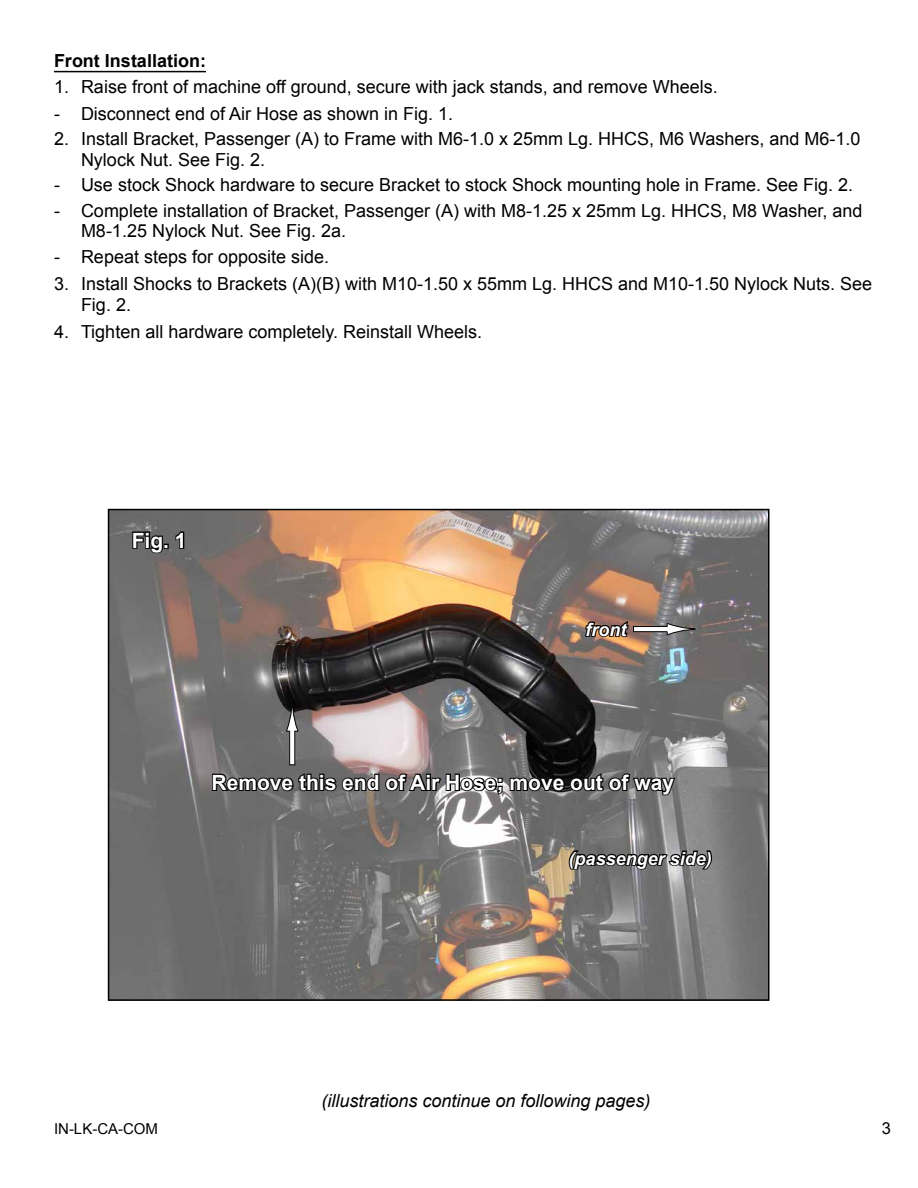
<style>
.page{position:relative;width:918px;height:1188px;background:#fff}
.page>*{position:absolute;margin:0;border:0;box-sizing:border-box;transform-origin:0 0}
.t1{font:700 21px "Arial";color:#fff}
.t2{font:18px/20.2px "Arial";color:#000}
.t3{font:italic 18px "Arial";color:#000}
.t4{font:italic 700 18px "Arial";color:#fff}
.t5{font:700 18px "Arial";color:#000}
.t6{font:16.5px "Arial";color:#000}
.t7{font:15px "Arial";color:#000}
</style>
<div class="page">
<img style="left:111px;top:512px;width:656px;height:486px">
<div style="left:108px;top:509px;width:662px;height:492px;border:2px solid #000"></div>
<svg style="left:211px;top:759px;width:466px;height:38px;background:#565454"></svg>
<svg style="left:567px;top:849px;width:147px;height:22px;background:#454443"></svg>
<div style="left:290px;top:731px;width:5px;height:34px;background:#fff"></div>
<div style="left:289px;top:730px;width:6px;height:35px;border:1px solid #000"></div>
<svg style="left:286px;top:703px;width:13px;height:29px"></svg>
<svg style="left:131px;top:530px;width:54px;height:25px"></svg>
<svg style="left:584px;top:618px;width:46px;height:21px"></svg>
<div style="left:634px;top:627px;width:34px;height:5px;background:#fff"></div>
<div style="left:633px;top:626px;width:35px;height:6px;border:1px solid #000"></div>
<svg style="left:666px;top:622px;width:30px;height:14px"></svg>
<hr style="left:54px;top:71px;width:152px;height:1px;background:#000">
<p class="t5" style="left:54px;top:49px;width:154px">Front Installation:</p>
<p class="t2" style="left:54px;top:77px;width:665px">1. Raise front of machine off ground, secure with jack stands, and remove Wheels.</p>
<p class="t2" style="left:54px;top:104px;width:401px">- Disconnect end of Air Hose as shown in Fig. 1.</p>
<p class="t2" style="left:81px;top:129px;width:781px;text-indent:-27px">2. Install Bracket, Passenger (A) to Frame with M6-1.0 x 25mm Lg. HHCS, M6 Washers, and M6-1.0<br>Nylock Nut. See Fig. 2.</p>
<p class="t2" style="left:54px;top:175px;width:801px">- Use stock Shock hardware to secure Bracket to stock Shock mounting hole in Frame. See Fig. 2.</p>
<p class="t2" style="left:81px;top:201px;width:783px;text-indent:-27px">- Complete installation of Bracket, Passenger (A) with M8-1.25 x 25mm Lg. HHCS, M8 Washer, and<br>M8-1.25 Nylock Nut. See Fig. 2a.</p>
<p class="t2" style="left:54px;top:247px;width:277px">- Repeat steps for opposite side.</p>
<p class="t2" style="left:81px;top:273px;width:793px;line-height:21.6px;text-indent:-27px">3. Install Shocks to Brackets (A)(B) with M10-1.50 x 55mm Lg. HHCS and M10-1.50 Nylock Nuts. See<br>Fig. 2.</p>
<p class="t2" style="left:54px;top:322px;width:430px">4. Tighten all hardware completely. Reinstall Wheels.</p>
<p class="t1" style="left:132px;top:526px;width:56px">Fig. 1</p>
<p class="t4" style="left:585px;top:617px;width:42px">front</p>
<p class="t1" style="left:212px;top:768px;width:464px">Remove this end of Air Hose; move out of way</p>
<p class="t4" style="left:569px;top:846px;width:145px">(passenger side)</p>
<p class="t3" style="left:321px;top:1089px;width:331px">(illustrations continue on following pages)</p>
<p class="t7" style="left:54px;top:1119px;width:106px">IN-LK-CA-COM</p>
<p class="t6" style="left:882px;top:1117px;width:11px">3</p>
</div>
